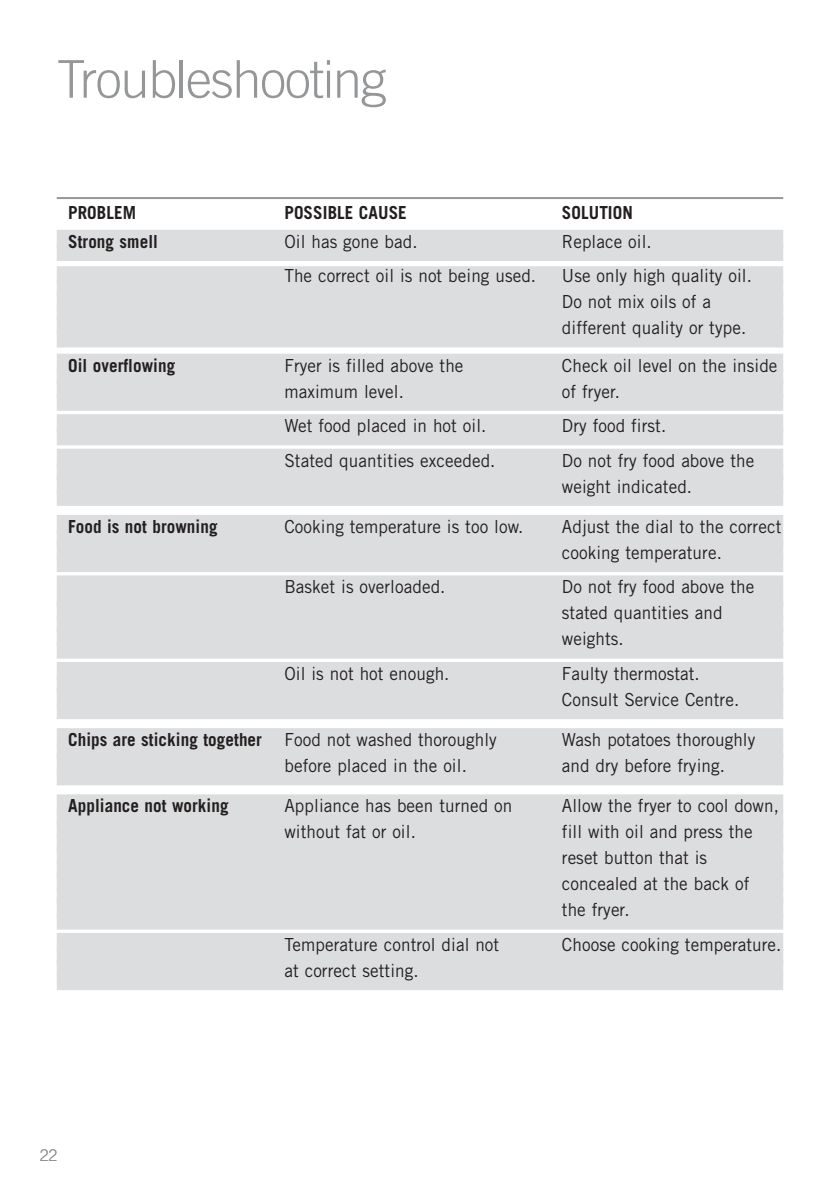
<style>
.page{position:relative;width:840px;height:1191px;background:#fff}
.page>*{position:absolute;margin:0;border:0;box-sizing:border-box;transform-origin:0 0}
.t1{font:300 52px "Trade Gothic";letter-spacing:-.025em;color:#949698}
.t2{font:18px/26px "Trade Gothic";letter-spacing:.005em;color:#231f20;scale:.95 1}
.t3{font:700 18px "Trade Gothic";letter-spacing:.005em;color:#231f20;scale:.95 1}
.t4{font:300 16px "Trade Gothic";color:#909295}
.s1{font-weight:400}
</style>
<div class="page">
<hr style="left:57px;top:197px;width:725px;height:2px;background:#949698">
<div style="left:57px;top:230px;width:725px;height:18px;background:#dcddde"></div>
<div style="left:57px;top:245px;width:725px;height:16px;background:#dcddde"></div>
<div style="left:57px;top:266px;width:725px;height:16px;background:#dcddde"></div>
<div style="left:57px;top:279px;width:725px;height:16px;background:#dcddde"></div>
<div style="left:57px;top:292px;width:725px;height:16px;background:#dcddde"></div>
<div style="left:57px;top:305px;width:725px;height:16px;background:#dcddde"></div>
<div style="left:57px;top:316px;width:725px;height:18px;background:#dcddde"></div>
<div style="left:57px;top:331px;width:725px;height:16px;background:#dcddde"></div>
<div style="left:57px;top:354px;width:725px;height:18px;background:#dcddde"></div>
<div style="left:57px;top:369px;width:725px;height:16px;background:#dcddde"></div>
<div style="left:57px;top:380px;width:725px;height:18px;background:#dcddde"></div>
<div style="left:57px;top:395px;width:725px;height:16px;background:#dcddde"></div>
<div style="left:57px;top:414px;width:725px;height:18px;background:#dcddde"></div>
<div style="left:57px;top:429px;width:725px;height:16px;background:#dcddde"></div>
<div style="left:57px;top:449px;width:725px;height:18px;background:#dcddde"></div>
<div style="left:57px;top:464px;width:725px;height:16px;background:#dcddde"></div>
<div style="left:57px;top:475px;width:725px;height:18px;background:#dcddde"></div>
<div style="left:57px;top:490px;width:725px;height:16px;background:#dcddde"></div>
<div style="left:57px;top:515px;width:725px;height:18px;background:#dcddde"></div>
<div style="left:57px;top:530px;width:725px;height:16px;background:#dcddde"></div>
<div style="left:57px;top:541px;width:725px;height:18px;background:#dcddde"></div>
<div style="left:57px;top:556px;width:725px;height:16px;background:#dcddde"></div>
<div style="left:57px;top:575px;width:725px;height:18px;background:#dcddde"></div>
<div style="left:57px;top:590px;width:725px;height:16px;background:#dcddde"></div>
<div style="left:57px;top:601px;width:725px;height:18px;background:#dcddde"></div>
<div style="left:57px;top:616px;width:725px;height:16px;background:#dcddde"></div>
<div style="left:57px;top:627px;width:725px;height:18px;background:#dcddde"></div>
<div style="left:57px;top:642px;width:725px;height:16px;background:#dcddde"></div>
<div style="left:57px;top:662px;width:725px;height:18px;background:#dcddde"></div>
<div style="left:57px;top:677px;width:725px;height:16px;background:#dcddde"></div>
<div style="left:57px;top:688px;width:725px;height:18px;background:#dcddde"></div>
<div style="left:57px;top:703px;width:725px;height:16px;background:#dcddde"></div>
<div style="left:57px;top:728px;width:725px;height:18px;background:#dcddde"></div>
<div style="left:57px;top:743px;width:725px;height:16px;background:#dcddde"></div>
<div style="left:57px;top:754px;width:725px;height:18px;background:#dcddde"></div>
<div style="left:57px;top:769px;width:725px;height:16px;background:#dcddde"></div>
<div style="left:57px;top:794px;width:725px;height:18px;background:#dcddde"></div>
<div style="left:57px;top:809px;width:725px;height:16px;background:#dcddde"></div>
<div style="left:57px;top:820px;width:725px;height:18px;background:#dcddde"></div>
<div style="left:57px;top:835px;width:725px;height:16px;background:#dcddde"></div>
<div style="left:57px;top:846px;width:725px;height:18px;background:#dcddde"></div>
<div style="left:57px;top:861px;width:725px;height:16px;background:#dcddde"></div>
<div style="left:57px;top:872px;width:725px;height:18px;background:#dcddde"></div>
<div style="left:57px;top:887px;width:725px;height:16px;background:#dcddde"></div>
<div style="left:57px;top:898px;width:725px;height:18px;background:#dcddde"></div>
<div style="left:57px;top:913px;width:725px;height:16px;background:#dcddde"></div>
<div style="left:57px;top:933px;width:725px;height:18px;background:#dcddde"></div>
<div style="left:57px;top:948px;width:725px;height:16px;background:#dcddde"></div>
<div style="left:57px;top:959px;width:725px;height:18px;background:#dcddde"></div>
<div style="left:57px;top:974px;width:725px;height:16px;background:#dcddde"></div>
<h1 class="t1" style="left:57px;top:48px;width:331px">Troubleshooting</h1>
<p class="t3" style="left:68px;top:201px;width:73px">PROBLEM</p>
<p class="t3" style="left:284px;top:201px;width:130px">POSSIBLE CAUSE</p>
<p class="t3" style="left:561px;top:201px;width:76px">SOLUTION</p>
<p class="t3" style="left:68px;top:230px;width:96px">Strong smell</p>
<p class="t2" style="left:284px;top:228px;width:142px">Oil has gone bad.</p>
<p class="t2" style="left:561px;top:228px;width:96px">Replace oil.</p>
<p class="t2" style="left:284px;top:263px;width:266px">The correct oil is not being used.</p>
<p class="t2" style="left:561px;top:263px;width:201px">Use only high quality oil.<br>Do not mix oils of a different quality or type.</p>
<p class="t3" style="left:68px;top:354px;width:114px">Oil overflowing</p>
<p class="t2" style="left:284px;top:352px;width:190px">Fryer is filled above the</p>
<p class="t2" style="left:561px;top:352px;width:228px">Check oil level on the inside</p>
<p class="t2" style="left:284px;top:378px;width:127px">maximum level.</p>
<p class="t2" style="left:561px;top:378px;width:63px">of fryer.</p>
<p class="t2" style="left:284px;top:412px;width:214px">Wet food placed in hot oil.</p>
<p class="t2" style="left:561px;top:412px;width:111px">Dry food first.</p>
<p class="t2" style="left:284px;top:447px;width:223px">Stated quantities exceeded.</p>
<p class="t2" style="left:561px;top:447px;width:204px">Do not fry food above the weight indicated.</p>
<p class="t3" style="left:68px;top:515px;width:159px">Food is not browning</p>
<p class="t2" style="left:284px;top:513px;width:253px">Cooking temperature is too low.</p>
<p class="t2" style="left:561px;top:513px;width:232px">Adjust the dial to the correct cooking temperature.</p>
<p class="t2" style="left:284px;top:574px;width:171px">Basket is overloaded.</p>
<p class="t2" style="left:561px;top:574px;width:204px">Do not fry food above the stated quantities and weights.</p>
<p class="t2" style="left:284px;top:660px;width:175px">Oil is not hot enough.</p>
<p class="t2" style="left:561px;top:660px;width:188px">Faulty thermostat.<br>Consult Service Centre.</p>
<p class="t3" style="left:68px;top:728px;width:452px">Chips are sticking together <span class="s1">Food not washed thoroughly</span></p>
<p class="t2" style="left:561px;top:726px;width:205px">Wash potatoes thoroughly</p>
<p class="t2" style="left:284px;top:752px;width:193px">before placed in the oil.</p>
<p class="t2" style="left:561px;top:752px;width:173px">and dry before frying.</p>
<p class="t3" style="left:68px;top:795px;width:170px">Appliance not working</p>
<p class="t2" style="left:284px;top:792px;width:241px">Appliance has been turned on</p>
<p class="t2" style="left:561px;top:792px;width:230px">Allow the fryer to cool down,</p>
<p class="t2" style="left:284px;top:818px;width:140px">without fat or oil.</p>
<p class="t2" style="left:561px;top:818px;width:202px">fill with oil and press the reset button that is concealed at the back of the fryer.</p>
<p class="t2" style="left:284px;top:931px;width:227px">Temperature control dial not</p>
<p class="t2" style="left:561px;top:931px;width:232px">Choose cooking temperature.</p>
<p class="t2" style="left:284px;top:957px;width:143px">at correct setting.</p>
<p class="t4" style="left:40px;top:1145px;width:19px">22</p>
</div>
